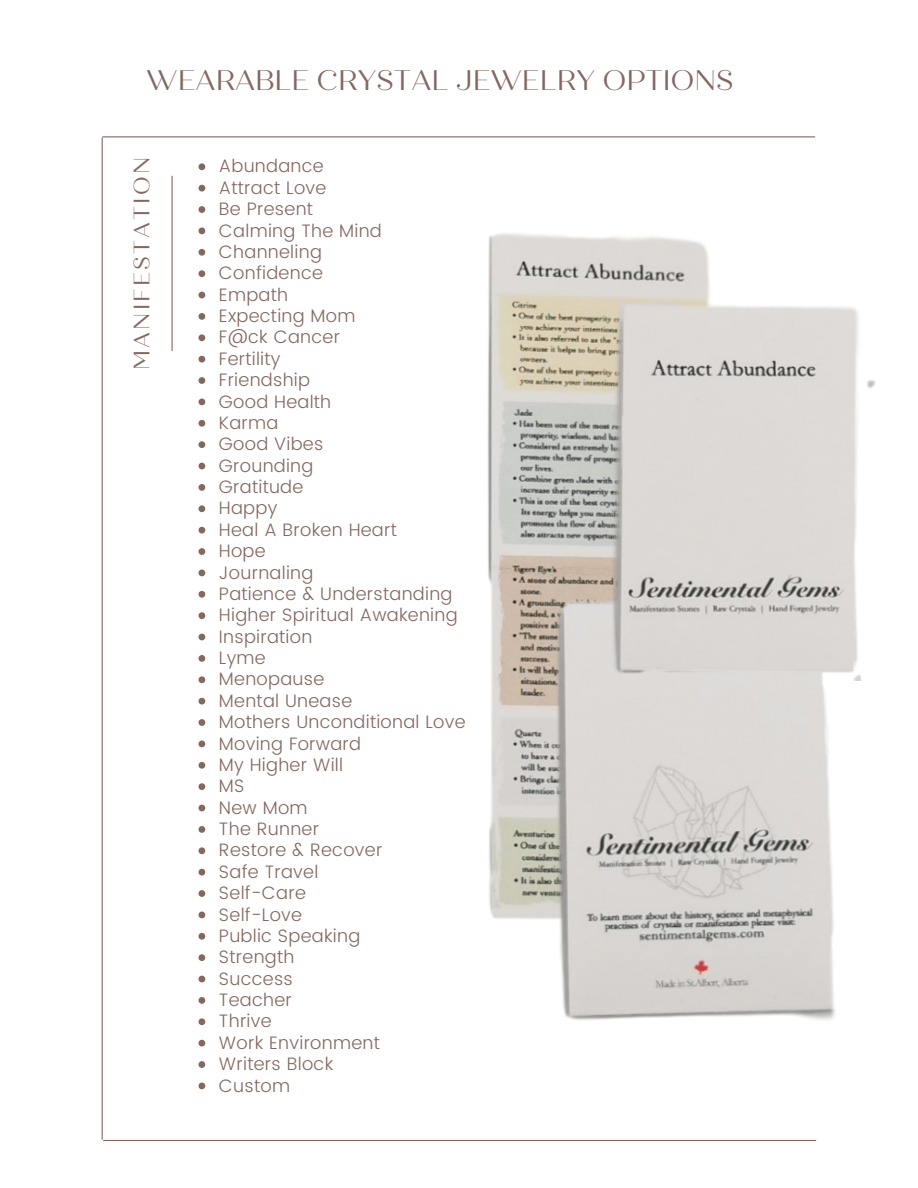
<style>
.page{position:relative;width:918px;height:1188px;background:#fff}
.page>*{position:absolute;margin:0;border:0;box-sizing:border-box;transform-origin:0 0}
.t1{font:28.35px "Quiche Display";color:#846860}
.t2{font:22.35px "Quiche Display";letter-spacing:.1em;color:#846860}
.t3{font:300 18px "Poppins";letter-spacing:.015em;color:#846860}
</style>
<div class="page">
<hr style="left:102px;top:138px;width:1px;height:1001px;background:#846860">
<hr style="left:172px;top:176px;width:1px;height:175px;background:#846860">
<hr style="left:103px;top:136px;width:712px;height:1px;background:#846860">
<hr style="left:104px;top:1140px;width:712px;height:1px;background:#846860">
<svg style="left:199px;top:163px;width:6px;height:7px"></svg>
<svg style="left:199px;top:185px;width:6px;height:7px"></svg>
<svg style="left:199px;top:206px;width:6px;height:7px"></svg>
<svg style="left:199px;top:228px;width:6px;height:6px"></svg>
<svg style="left:199px;top:249px;width:6px;height:7px"></svg>
<svg style="left:199px;top:270px;width:6px;height:7px"></svg>
<svg style="left:199px;top:292px;width:6px;height:6px"></svg>
<svg style="left:199px;top:313px;width:6px;height:7px"></svg>
<svg style="left:199px;top:334px;width:6px;height:7px"></svg>
<svg style="left:199px;top:356px;width:6px;height:7px"></svg>
<svg style="left:199px;top:377px;width:6px;height:7px"></svg>
<svg style="left:199px;top:399px;width:6px;height:6px"></svg>
<svg style="left:199px;top:420px;width:6px;height:7px"></svg>
<svg style="left:199px;top:441px;width:6px;height:7px"></svg>
<svg style="left:199px;top:463px;width:6px;height:6px"></svg>
<svg style="left:199px;top:484px;width:6px;height:7px"></svg>
<svg style="left:199px;top:505px;width:6px;height:7px"></svg>
<svg style="left:199px;top:527px;width:6px;height:7px"></svg>
<svg style="left:199px;top:548px;width:6px;height:7px"></svg>
<svg style="left:199px;top:570px;width:6px;height:6px"></svg>
<svg style="left:199px;top:591px;width:6px;height:7px"></svg>
<svg style="left:199px;top:612px;width:6px;height:7px"></svg>
<svg style="left:199px;top:634px;width:6px;height:6px"></svg>
<svg style="left:199px;top:655px;width:6px;height:7px"></svg>
<svg style="left:199px;top:676px;width:6px;height:7px"></svg>
<svg style="left:199px;top:698px;width:6px;height:7px"></svg>
<svg style="left:199px;top:719px;width:6px;height:7px"></svg>
<svg style="left:199px;top:741px;width:6px;height:6px"></svg>
<svg style="left:199px;top:762px;width:6px;height:7px"></svg>
<svg style="left:199px;top:783px;width:6px;height:7px"></svg>
<svg style="left:199px;top:805px;width:6px;height:6px"></svg>
<svg style="left:199px;top:826px;width:6px;height:7px"></svg>
<svg style="left:199px;top:847px;width:6px;height:7px"></svg>
<svg style="left:199px;top:869px;width:6px;height:7px"></svg>
<svg style="left:199px;top:890px;width:6px;height:7px"></svg>
<svg style="left:199px;top:912px;width:6px;height:6px"></svg>
<svg style="left:199px;top:933px;width:6px;height:7px"></svg>
<svg style="left:199px;top:954px;width:6px;height:7px"></svg>
<svg style="left:199px;top:976px;width:6px;height:6px"></svg>
<svg style="left:199px;top:997px;width:6px;height:7px"></svg>
<svg style="left:199px;top:1018px;width:6px;height:7px"></svg>
<svg style="left:199px;top:1040px;width:6px;height:7px"></svg>
<svg style="left:199px;top:1061px;width:6px;height:7px"></svg>
<svg style="left:199px;top:1083px;width:6px;height:6px"></svg>
<img style="left:487px;top:233px;width:222px;height:686px">
<img style="left:528px;top:584px;width:307px;height:436px">
<img style="left:588px;top:277px;width:287px;height:404px">
<p class="t1" style="left:146px;top:63px;width:589px">WEARABLE CRYSTAL JEWELRY OPTIONS</p>
<p class="t2" style="left:128px;top:370px;width:214px;rotate:-90deg">MANIFESTATION</p>
<p class="t3" style="left:219px;top:156px;width:106px">Abundance</p>
<p class="t3" style="left:219px;top:177px;width:109px">Attract Love</p>
<p class="t3" style="left:219px;top:198px;width:96px">Be Present</p>
<p class="t3" style="left:219px;top:220px;width:164px">Calming The Mind</p>
<p class="t3" style="left:219px;top:241px;width:104px">Channeling</p>
<p class="t3" style="left:219px;top:263px;width:106px">Confidence</p>
<p class="t3" style="left:219px;top:284px;width:71px">Empath</p>
<p class="t3" style="left:219px;top:305px;width:138px">Expecting Mom</p>
<p class="t3" style="left:219px;top:327px;width:123px">F@ck Cancer</p>
<p class="t3" style="left:219px;top:348px;width:63px">Fertility</p>
<p class="t3" style="left:219px;top:369px;width:93px">Friendship</p>
<p class="t3" style="left:219px;top:391px;width:114px">Good Health</p>
<p class="t3" style="left:219px;top:412px;width:61px">Karma</p>
<p class="t3" style="left:219px;top:434px;width:106px">Good Vibes</p>
<p class="t3" style="left:219px;top:455px;width:96px">Grounding</p>
<p class="t3" style="left:219px;top:476px;width:86px">Gratitude</p>
<p class="t3" style="left:219px;top:498px;width:60px">Happy</p>
<p class="t3" style="left:219px;top:519px;width:179px">Heal A Broken Heart</p>
<p class="t3" style="left:219px;top:540px;width:48px">Hope</p>
<p class="t3" style="left:219px;top:562px;width:96px">Journaling</p>
<p class="t3" style="left:219px;top:583px;width:235px">Patience &amp; Understanding</p>
<p class="t3" style="left:219px;top:605px;width:240px">Higher Spiritual Awakening</p>
<p class="t3" style="left:219px;top:626px;width:95px">Inspiration</p>
<p class="t3" style="left:219px;top:647px;width:48px">Lyme</p>
<p class="t3" style="left:219px;top:669px;width:107px">Menopause</p>
<p class="t3" style="left:219px;top:690px;width:135px">Mental Unease</p>
<p class="t3" style="left:219px;top:711px;width:248px">Mothers Unconditional Love</p>
<p class="t3" style="left:219px;top:733px;width:144px">Moving Forward</p>
<p class="t3" style="left:219px;top:754px;width:126px">My Higher Will</p>
<p class="t3" style="left:219px;top:776px;width:27px">MS</p>
<p class="t3" style="left:219px;top:797px;width:90px">New Mom</p>
<p class="t3" style="left:219px;top:818px;width:102px">The Runner</p>
<p class="t3" style="left:219px;top:840px;width:165px">Restore &amp; Recover</p>
<p class="t3" style="left:219px;top:861px;width:101px">Safe Travel</p>
<p class="t3" style="left:219px;top:882px;width:88px">Self-Care</p>
<p class="t3" style="left:219px;top:904px;width:85px">Self-Love</p>
<p class="t3" style="left:219px;top:925px;width:143px">Public Speaking</p>
<p class="t3" style="left:219px;top:947px;width:77px">Strength</p>
<p class="t3" style="left:219px;top:968px;width:75px">Success</p>
<p class="t3" style="left:219px;top:989px;width:74px">Teacher</p>
<p class="t3" style="left:219px;top:1011px;width:54px">Thrive</p>
<p class="t3" style="left:219px;top:1032px;width:162px">Work Environment</p>
<p class="t3" style="left:219px;top:1053px;width:116px">Writers Block</p>
<p class="t3" style="left:219px;top:1075px;width:73px">Custom</p>
</div>
